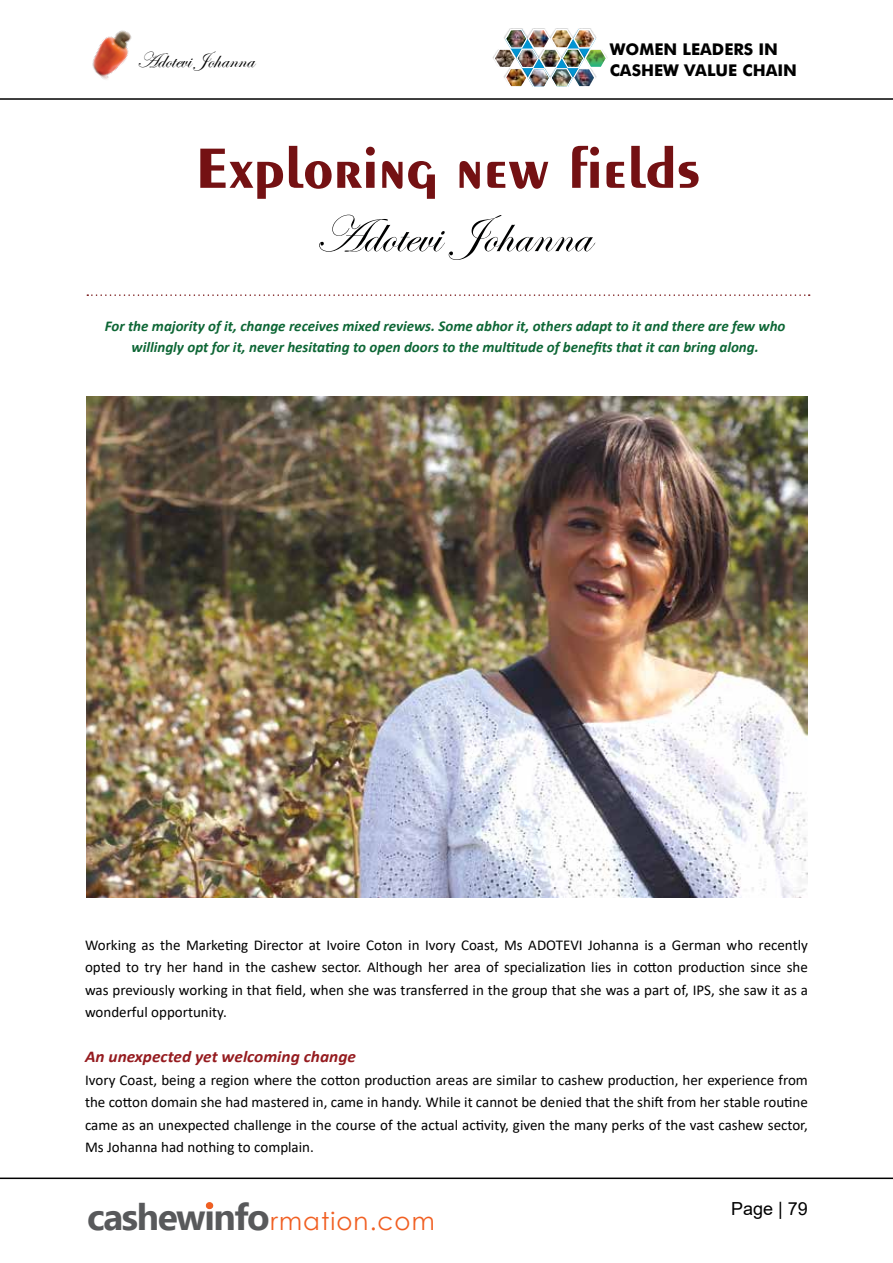
<style>
.page{position:relative;width:893px;height:1263px;background:#fff}
.page>*{position:absolute;margin:0;border:0;box-sizing:border-box;transform-origin:0 0}
.t1{font:700 60px "Exotic 350 BT";color:#741113}
.t2{font:52.5px "Edwardian Script ITC";color:#000101}
.t3{font:24.45px "Century Gothic";letter-spacing:.045em;color:#f15f22}
.t4{font:22.5px "Edwardian Script ITC";color:#000101}
.t5{font:18px "Arial";color:#000}
.t6{font:italic 700 16.5px "Calibri";color:#951b1f;scale:1.05 1}
.t7{font:700 16.2px/21.5px "Futura BT";color:#000}
.t8{font:15px/22.5px "Calibri";color:#000;text-align:justify}
.t9{font:italic 700 15px/21px "Calibri";color:#0d6635;text-align:center}
.s1{font-family:"Ebrima";font-weight:700;font-size:37.05px;color:#58595b}
</style>
<div class="page">
<hr style="left:0;top:1177px;width:893px;height:2px;background:#000">
<hr style="left:0;top:98px;width:893px;height:2px;background:#000">
<img style="left:92px;top:30px;width:40px;height:50px">
<img style="left:493px;top:29px;width:114px;height:58px">
<img style="left:518px;top:50px;width:19px;height:17px">
<img style="left:563px;top:50px;width:20px;height:17px">
<img style="left:540px;top:50px;width:20px;height:17px">
<img style="left:495px;top:50px;width:20px;height:17px">
<img style="left:586px;top:50px;width:20px;height:17px">
<div style="left:206px;top:1202px;width:7px;height:7px;background:#f15f22;border-radius:50%"></div>
<svg style="left:87px;top:294px;width:723px;height:2px"></svg>
<img style="left:86px;top:396px;width:722px;height:501px">
<h3 class="t4" style="left:137px;top:48px;width:119px">Adotevi Johanna</h3>
<p class="t7" style="left:610px;top:38px;width:189px">WOMEN LEADERS IN<br>CASHEW VALUE CHAIN</p>
<h1 class="t1" style="left:196px;top:132px;width:506px">Exploring new fields</h1>
<h2 class="t2" style="left:315px;top:206px;width:277px">Adotevi Johanna</h2>
<p class="t9" style="left:105px;top:315px;width:682px">For the majority of it, change receives mixed reviews. Some abhor it, others adapt to it and there are few who willingly opt for it, never hesitating to open doors to the multitude of benefits that it can bring along.</p>
<p class="t8" style="left:85px;top:933px;width:724px">Working as the Marketing Director at Ivoire Coton in Ivory Coast, Ms ADOTEVI Johanna is a German who recently opted to try her hand in the cashew sector. Although her area of specialization lies in cotton production since she was previously working in that field, when she was transferred in the group that she was a part of, IPS, she saw it as a wonderful opportunity.</p>
<p class="t6" style="left:85px;top:1045px;width:260px">An unexpected yet welcoming change</p>
<p class="t8" style="left:85px;top:1068px;width:724px">Ivory Coast, being a region where the cotton production areas are similar to cashew production, her experience from the cotton domain she had mastered in, came in handy. While it cannot be denied that the shift from her stable routine came as an unexpected challenge in the course of the actual activity, given the many perks of the vast cashew sector, Ms Johanna had nothing to complain.</p>
<h3 class="t3" style="left:87px;top:1204px;width:349px"><span class="s1">cashewinfo</span>rmation.com</h3>
<p class="t5" style="left:731px;top:1196px;width:78px">Page | 79</p>
</div>
